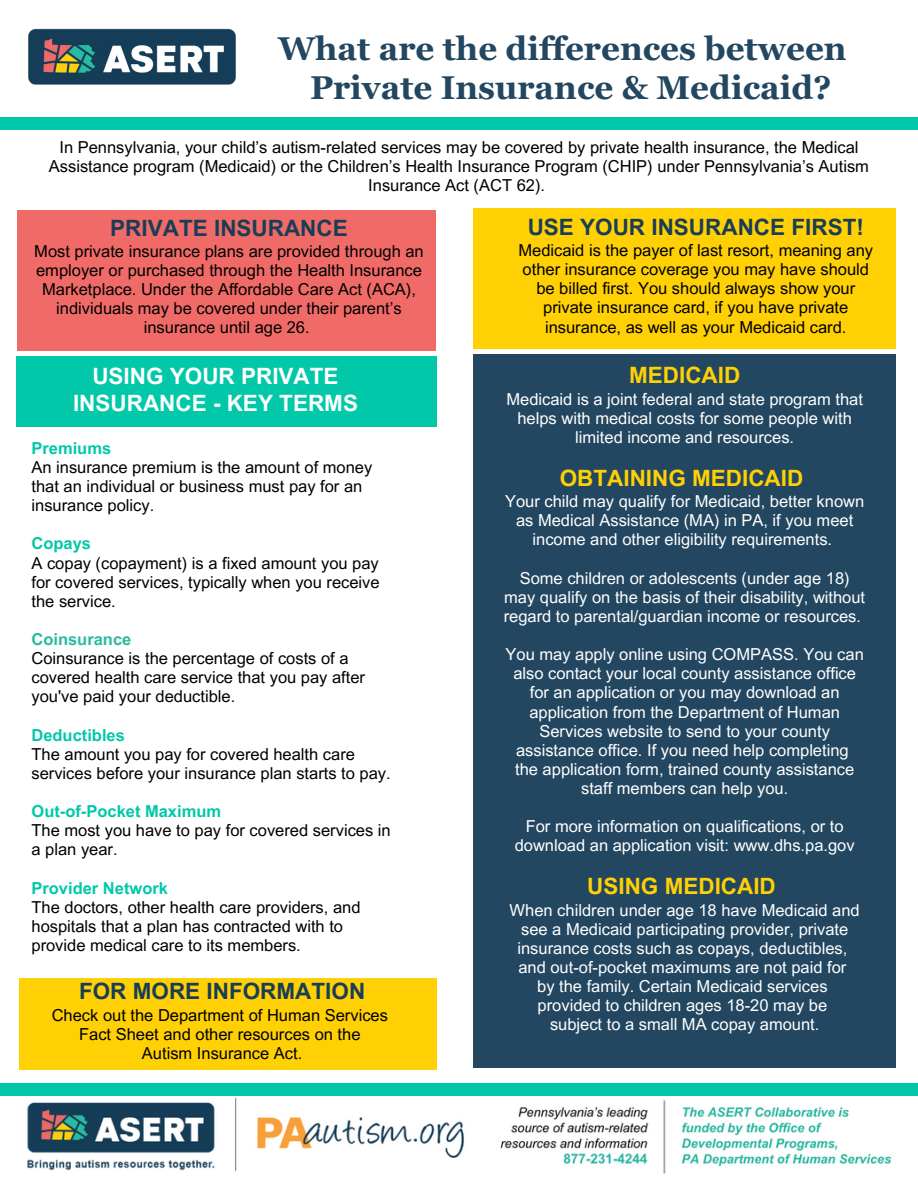
<style>
.page{position:relative;width:918px;height:1188px;background:#fff}
.page>*{position:absolute;margin:0;border:0;box-sizing:border-box;transform-origin:0 0}
.t1{font:700 33px/39.3px "Georgia Pro";color:#234760;text-align:center}
.t2{font:700 22.5px "Arial MT Pro";color:#193d56}
.t3{font:700 22.5px "Arial MT Pro";color:#ffd104}
.t4{font:700 22.5px/27px "Arial MT Pro";color:#fff;text-align:center}
.t5{font:700 22.5px "Arial MT Pro";color:#1a3d56}
.t6{font:16.5px/19.2px "Arial MT Pro";color:#000}
.t7{font:16.5px/19.2px "Arial MT Pro";color:#fff;text-align:center}
.t8{font:700 16.5px "Arial MT Pro";color:#00c8a8}
.t9{font:700 16.5px "Arial MT Pro";color:#29bba2}
</style>
<div class="page">
<img style="left:27px;top:1097px;width:865px;height:77px">
<div style="left:18px;top:210px;width:418px;height:141px;background:#f06b68"></div>
<div style="left:0;top:117px;width:918px;height:13px;background:#00c8a8"></div>
<div style="left:0;top:1083px;width:918px;height:13px;background:#00c8a8"></div>
<img style="left:28px;top:28px;width:208px;height:57px">
<div style="left:473px;top:208px;width:423px;height:141px;background:#ffd104"></div>
<div style="left:473px;top:354px;width:423px;height:713px;background:#234760"></div>
<div style="left:19px;top:978px;width:417px;height:91px;background:#ffd104"></div>
<div style="left:16px;top:356px;width:420px;height:71px;background:#00c8a8"></div>
<h2 class="t1" style="left:278px;top:28px;width:570px">What are the differences between<br>Private Insurance &amp; Medicaid?</h2>
<p class="t6" style="left:49px;top:139px;width:822px;text-align:center">In Pennsylvania, your child’s autism-related services may be covered by private health insurance, the Medical<br>Assistance program (Medicaid) or the Children’s Health Insurance Program (CHIP) under Pennsylvania’s Autism<br>Insurance Act (ACT 62).</p>
<p class="t5" style="left:110px;top:219px;width:239px">PRIVATE INSURANCE</p>
<p class="t6" style="left:34px;top:244px;width:391px;text-align:center">Most private insurance plans are provided through an employer or purchased through the Health Insurance Marketplace. Under the Affordable Care Act (ACA), individuals may be covered under their parent’s insurance until age 26.</p>
<p class="t4" style="left:73px;top:365px;width:287px">USING YOUR PRIVATE<br>INSURANCE - KEY TERMS</p>
<p class="t8" style="left:32px;top:442px;width:81px">Premiums</p>
<p class="t6" style="left:32px;top:460px;width:342px">An insurance premium is the amount of money that an individual or business must pay for an insurance policy.</p>
<p class="t8" style="left:32px;top:537px;width:61px">Copays</p>
<p class="t6" style="left:32px;top:555px;width:350px;text-align:justify">A copay (copayment) is a fixed amount you pay for covered services, typically when you receive the service.</p>
<p class="t9" style="left:32px;top:633px;width:101px">Coinsurance</p>
<p class="t6" style="left:32px;top:651px;width:335px">Coinsurance is the percentage of costs of a covered health care service that you pay after you've paid your deductible.</p>
<p class="t8" style="left:32px;top:729px;width:95px">Deductibles</p>
<p class="t6" style="left:32px;top:746px;width:361px">The amount you pay for covered health care services before your insurance plan starts to pay.</p>
<p class="t8" style="left:32px;top:805px;width:191px">Out-of-Pocket Maximum</p>
<p class="t6" style="left:32px;top:823px;width:361px">The most you have to pay for covered services in a plan year.</p>
<p class="t8" style="left:32px;top:882px;width:138px">Provider Network</p>
<p class="t6" style="left:32px;top:899px;width:331px">The doctors, other health care providers, and hospitals that a plan has contracted with to provide medical care to its members.</p>
<p class="t2" style="left:79px;top:983px;width:288px">FOR MORE INFORMATION</p>
<p class="t6" style="left:52px;top:1007px;width:338px">Check out the Department of Human Services</p>
<p class="t6" style="left:79px;top:1027px;width:283px">Fact Sheet and other resources on the</p>
<p class="t6" style="left:142px;top:1046px;width:162px">Autism Insurance Act.</p>
<p class="t2" style="left:528px;top:218px;width:338px">USE YOUR INSURANCE FIRST!</p>
<p class="t6" style="left:518px;top:243px;width:356px;text-align:center">Medicaid is the payer of last resort, meaning any other insurance coverage you may have should be billed first. You should always show your private insurance card, if you have private insurance, as well as your Medicaid card.</p>
<h2 class="t3" style="left:629px;top:367px;width:113px">MEDICAID</h2>
<p class="t7" style="left:506px;top:391px;width:358px">Medicaid is a joint federal and state program that helps with medical costs for some people with limited income and resources.</p>
<h2 class="t3" style="left:560px;top:469px;width:245px">OBTAINING MEDICAID</h2>
<p class="t7" style="left:505px;top:494px;width:361px">Your child may qualify for Medicaid, better known as Medical Assistance (MA) in PA, if you meet income and other eligibility requirements.</p>
<p class="t7" style="left:504px;top:570px;width:363px">Some children or adolescents (under age 18) may qualify on the basis of their disability, without regard to parental/guardian income or resources.</p>
<p class="t7" style="left:506px;top:647px;width:360px">You may apply online using COMPASS. You can also contact your local county assistance office for an application or you may download an application from the Department of Human Services website to send to your county assistance office. If you need help completing the application form, trained county assistance staff members can help you.</p>
<p class="t7" style="left:515px;top:819px;width:341px">For more information on qualifications, or to download an application visit: www.dhs.pa.gov</p>
<h2 class="t3" style="left:587px;top:878px;width:190px">USING MEDICAID</h2>
<p class="t7" style="left:510px;top:902px;width:352px">When children under age 18 have Medicaid and see a Medicaid participating provider, private insurance costs such as copays, deductibles, and out-of-pocket maximums are not paid for<br>by the family. Certain Medicaid services provided to children ages 18-20 may be<br>subject to a small MA copay amount.</p>
</div>
